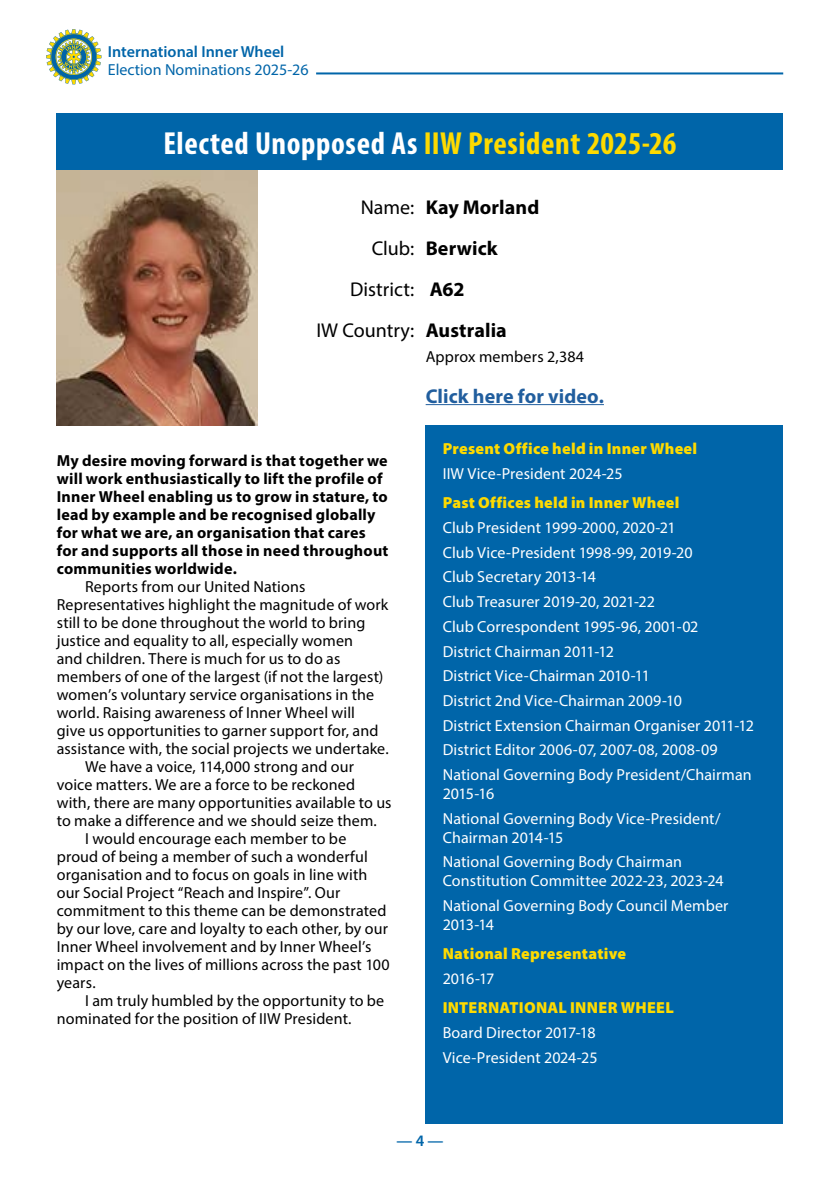
<style>
.page{position:relative;width:840px;height:1191px;background:#fff}
.page>*{position:absolute;margin:0;border:0;box-sizing:border-box;transform-origin:0 0}
.t1{font:700 condensed 32px "Myriad Pro";letter-spacing:.02em;color:#feda00}
.t2{font:20px/41px "Myriad Pro";color:#000;text-align:right}
.t3{font:700 20px/41px "Myriad Pro";letter-spacing:.005em;color:#000}
.t4{font:700 20px "Myriad Pro";letter-spacing:.005em;color:#215e9e}
.t5{font:16px "Myriad Pro";letter-spacing:.01em;color:#000}
.t6{font:16px/24.6px "Myriad Pro";letter-spacing:.005em;color:#fff}
.t7{font:700 16px/18px "Myriad Pro";letter-spacing:.015em;color:#000}
.t8{font:900 16px "Myriad Pro";letter-spacing:.015em;color:#feda00}
.t9{font:600 16px "Myriad Pro";color:#0065a9}
.t10{font:16px "Myriad Pro";color:#0065a9}
.s1{color:#fff}
</style>
<div class="page">
<svg style="left:46px;top:29px;width:56px;height:56px"></svg>
<hr style="left:316px;top:72px;width:466px;height:2px;background:#0065a9">
<div style="left:57px;top:113px;width:725px;height:57px;background:#0065a9"></div>
<div style="left:425px;top:425px;width:357px;height:698px;background:#0065a9"></div>
<hr style="left:425px;top:404px;width:178px;height:1px;background:#215e9e">
<img style="left:57px;top:170px;width:200px;height:255px">
<p class="t9" style="left:108px;top:42px;width:178px">International Inner Wheel</p>
<p class="t10" style="left:108px;top:60px;width:202px">Election Nominations 2025-26</p>
<h1 class="t1" style="left:163px;top:123px;width:514px"><span class="s1">Elected Unopposed As</span> IIW President 2025-26</h1>
<p class="t2" style="left:316px;top:186px;width:99px">Name:<br>Club:<br>District:<br>IW Country:</p>
<p class="t3" style="left:425px;top:186px;width:115px">Kay Morland<br>Berwick<br>A62<br>Australia</p>
<p class="t5" style="left:425px;top:346px;width:160px">Approx members 2,384</p>
<p class="t4" style="left:425px;top:383px;width:180px">Click here for video.</p>
<p class="t7" style="left:57px;top:451px;width:333px">My desire moving forward is that together we will work enthusiastically to lift the profile of Inner Wheel enabling us to grow in stature, to lead by example and be recognised globally for what we are, an organisation that cares for and supports all those in need throughout communities worldwide.</p>
<p class="t5" style="left:85px;top:576px;width:222px">Reports from our United Nations</p>
<p class="t5" style="left:57px;top:594px;width:333px">Representatives highlight the magnitude of work</p>
<p class="t5" style="left:57px;top:612px;width:310px">still to be done throughout the world to bring</p>
<p class="t5" style="left:57px;top:630px;width:298px">justice and equality to all, especially women</p>
<p class="t5" style="left:57px;top:648px;width:285px">and children. There is much for us to do as</p>
<p class="t5" style="left:57px;top:666px;width:328px">members of one of the largest (if not the largest)</p>
<p class="t5" style="left:57px;top:684px;width:319px">women’s voluntary service organisations in the</p>
<p class="t5" style="left:57px;top:702px;width:299px">world. Raising awareness of Inner Wheel will</p>
<p class="t5" style="left:57px;top:720px;width:323px">give us opportunities to garner support for, and</p>
<p class="t5" style="left:57px;top:738px;width:333px">assistance with, the social projects we undertake.</p>
<p class="t5" style="left:85px;top:756px;width:270px">We have a voice, 114,000 strong and our</p>
<p class="t5" style="left:57px;top:774px;width:300px">voice matters. We are a force to be reckoned</p>
<p class="t5" style="left:57px;top:792px;width:336px">with, there are many opportunities available to us</p>
<p class="t5" style="left:57px;top:810px;width:321px">to make a difference and we should seize them.</p>
<p class="t5" style="left:85px;top:828px;width:262px">I would encourage each member to be</p>
<p class="t5" style="left:57px;top:846px;width:312px">proud of being a member of such a wonderful</p>
<p class="t5" style="left:57px;top:864px;width:312px">organisation and to focus on goals in line with</p>
<p class="t5" style="left:57px;top:882px;width:285px">our Social Project “Reach and Inspire”. Our</p>
<p class="t5" style="left:57px;top:900px;width:331px">commitment to this theme can be demonstrated</p>
<p class="t5" style="left:57px;top:918px;width:332px">by our love, care and loyalty to each other, by our</p>
<p class="t5" style="left:57px;top:936px;width:316px">Inner Wheel involvement and by Inner Wheel’s</p>
<p class="t5" style="left:57px;top:954px;width:334px">impact on the lives of millions across the past 100</p>
<p class="t5" style="left:57px;top:972px;width:40px">years.</p>
<p class="t5" style="left:85px;top:990px;width:300px">I am truly humbled by the opportunity to be</p>
<p class="t5" style="left:57px;top:1008px;width:296px">nominated for the position of IIW President.</p>
<p class="t8" style="left:442px;top:438px;width:256px">Present Office held in Inner Wheel</p>
<p class="t6" style="left:442px;top:461px;width:181px">IIW Vice-President 2024-25</p>
<p class="t8" style="left:442px;top:492px;width:238px">Past Offices held in Inner Wheel</p>
<p class="t6" style="left:442px;top:515px;width:312px">Club President 1999-2000, 2020-21<br>Club Vice-President 1998-99, 2019-20<br>Club Secretary 2013-14<br>Club Treasurer 2019-20, 2021-22<br>Club Correspondent 1995-96, 2001-02<br>District Chairman 2011-12<br>District Vice-Chairman 2010-11<br>District 2nd Vice-Chairman 2009-10<br>District Extension Chairman Organiser 2011-12<br>District Editor 2006-07, 2007-08, 2008-09<br>National Governing Body President/Chairman</p>
<p class="t6" style="left:442px;top:781px;width:279px">2015-16<br>National Governing Body Vice-President/</p>
<p class="t6" style="left:442px;top:824px;width:241px">Chairman 2014-15<br>National Governing Body Chairman</p>
<p class="t6" style="left:442px;top:868px;width:287px">Constitution Committee 2022-23, 2023-24<br>National Governing Body Council Member</p>
<p class="t6" style="left:442px;top:912px;width:53px">2013-14</p>
<p class="t8" style="left:442px;top:943px;width:185px">National Representative</p>
<p class="t6" style="left:442px;top:966px;width:53px">2016-17</p>
<p class="t8" style="left:442px;top:997px;width:233px">INTERNATIONAL INNER WHEEL</p>
<p class="t6" style="left:442px;top:1020px;width:156px">Board Director 2017-18<br>Vice-President 2024-25</p>
<p class="t9" style="left:396px;top:1130px;width:49px">— 4 —</p>
</div>
